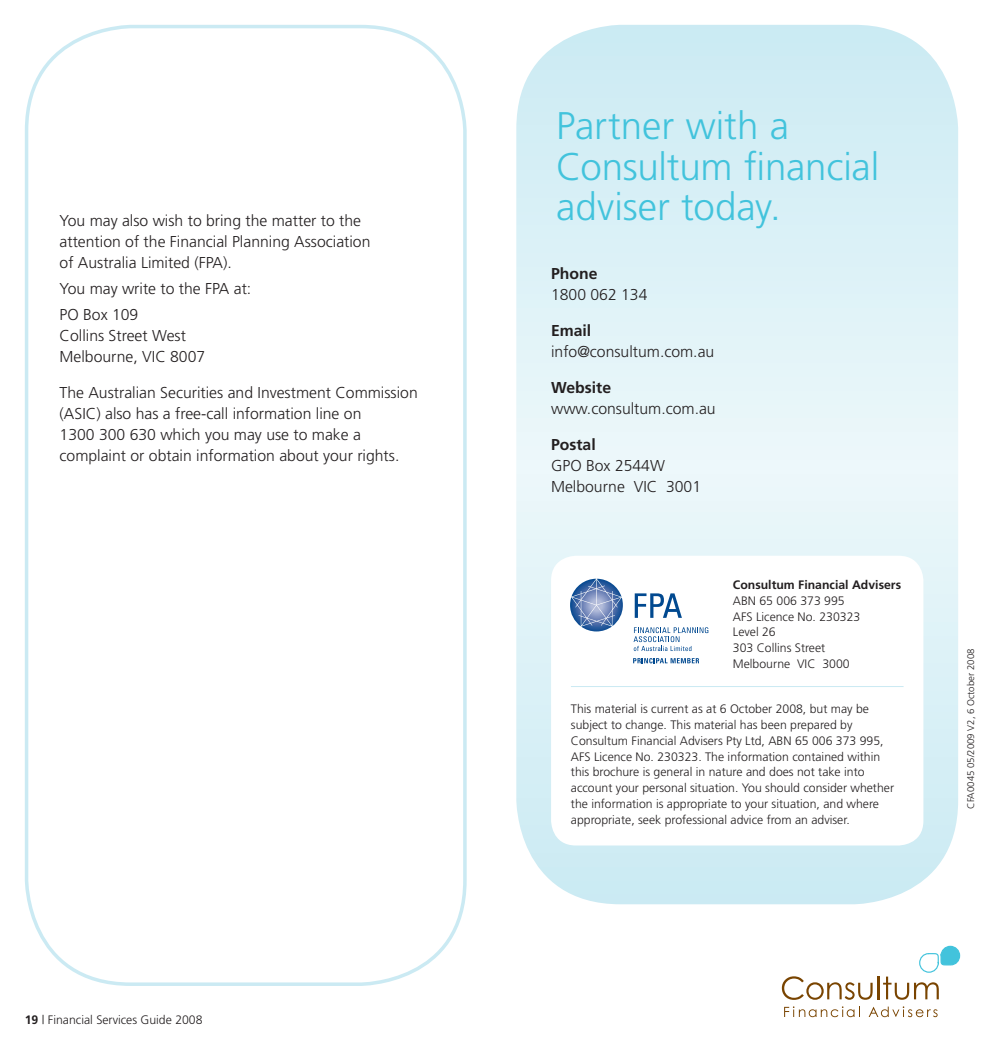
<style>
.page{position:relative;width:983px;height:1042px;background:#fff}
.page>*{position:absolute;margin:0;border:0;box-sizing:border-box;transform-origin:0 0}
.t1{font:300 38.5px/40.2px "Frutiger";letter-spacing:-.005em;color:#42c3dc}
.t2{font:300 15.75px/21px "Frutiger";color:#231f20}
.t3{font:700 15.75px "Frutiger";color:#231f20}
.t4{font:300 12.25px/15.8px "Frutiger";color:#231f20}
.t5{font:700 12.25px "Frutiger";color:#231f20}
.t6{font:300 9.62px "Frutiger";color:#231f20}
.s1{font-weight:700}
</style>
<div class="page">
<div style="left:25px;top:25px;width:441px;height:961px;border:4px solid #cbeaf3;border-radius:104px"></div>
<svg style="left:781px;top:946px;width:178px;height:71px"></svg>
<svg style="left:516px;top:25px;width:441px;height:879px"></svg>
<div style="left:551px;top:556px;width:372px;height:289px;background:#fff;border-radius:25px"></div>
<svg style="left:634px;top:593px;width:47px;height:25px"></svg>
<svg style="left:633px;top:627px;width:75px;height:24px"></svg>
<svg style="left:633px;top:658px;width:66px;height:5px"></svg>
<svg style="left:570px;top:579px;width:52px;height:52px"></svg>
<hr style="left:570px;top:686px;width:333px;height:1px;background:#cbeaf3">
<p class="t2" style="left:60px;top:210px;width:312px">You may also wish to bring the matter to the attention of the Financial Planning Association of Australia Limited (FPA).</p>
<p class="t2" style="left:60px;top:275px;width:193px;line-height:25.9px">You may write to the FPA at:<br>PO Box 109</p>
<p class="t2" style="left:60px;top:325px;width:147px">Collins Street West<br>Melbourne, VIC 8007</p>
<p class="t2" style="left:60px;top:381px;width:359px">The Australian Securities and Investment Commission (ASIC) also has a free-call information line on<br>1300 300 630 which you may use to make a complaint or obtain information about your rights.</p>
<p class="t4" style="left:25px;top:1011px;width:179px"><span class="s1">19</span> | Financial Services Guide 2008</p>
<h1 class="t1" style="left:556px;top:106px;width:324px">Partner with a<br>Consultum financial adviser today.</h1>
<p class="t3" style="left:551px;top:264px;width:48px">Phone</p>
<p class="t2" style="left:551px;top:284px;width:98px">1800 062 134</p>
<p class="t3" style="left:551px;top:321px;width:42px">Email</p>
<p class="t2" style="left:551px;top:341px;width:165px">info@consultum.com.au</p>
<p class="t3" style="left:551px;top:378px;width:62px">Website</p>
<p class="t2" style="left:551px;top:398px;width:166px">www.consultum.com.au</p>
<p class="t3" style="left:551px;top:435px;width:46px">Postal</p>
<p class="t2" style="left:551px;top:455px;width:151px">GPO Box 2544W<br>Melbourne VIC 3001</p>
<p class="t5" style="left:732px;top:577px;width:170px">Consultum Financial Advisers</p>
<p class="t4" style="left:732px;top:593px;width:129px">ABN 65 006 373 995<br>AFS Licence No. 230323<br>Level 26<br>303 Collins Street<br>Melbourne VIC 3000</p>
<p class="t4" style="left:570px;top:701px;width:324px">This material is current as at 6 October 2008, but may be subject to change. This material has been prepared by Consultum Financial Advisers Pty Ltd, ABN 65 006 373 995, AFS Licence No. 230323. The information contained within this brochure is general in nature and does not take into account your personal situation. You should consider whether the information is appropriate to your situation, and where appropriate, seek professional advice from an adviser.</p>
<p class="t6" style="left:964px;top:809px;width:161px;rotate:-90deg">CFA0045 05/2009 V2, 6 October 2008</p>
</div>
